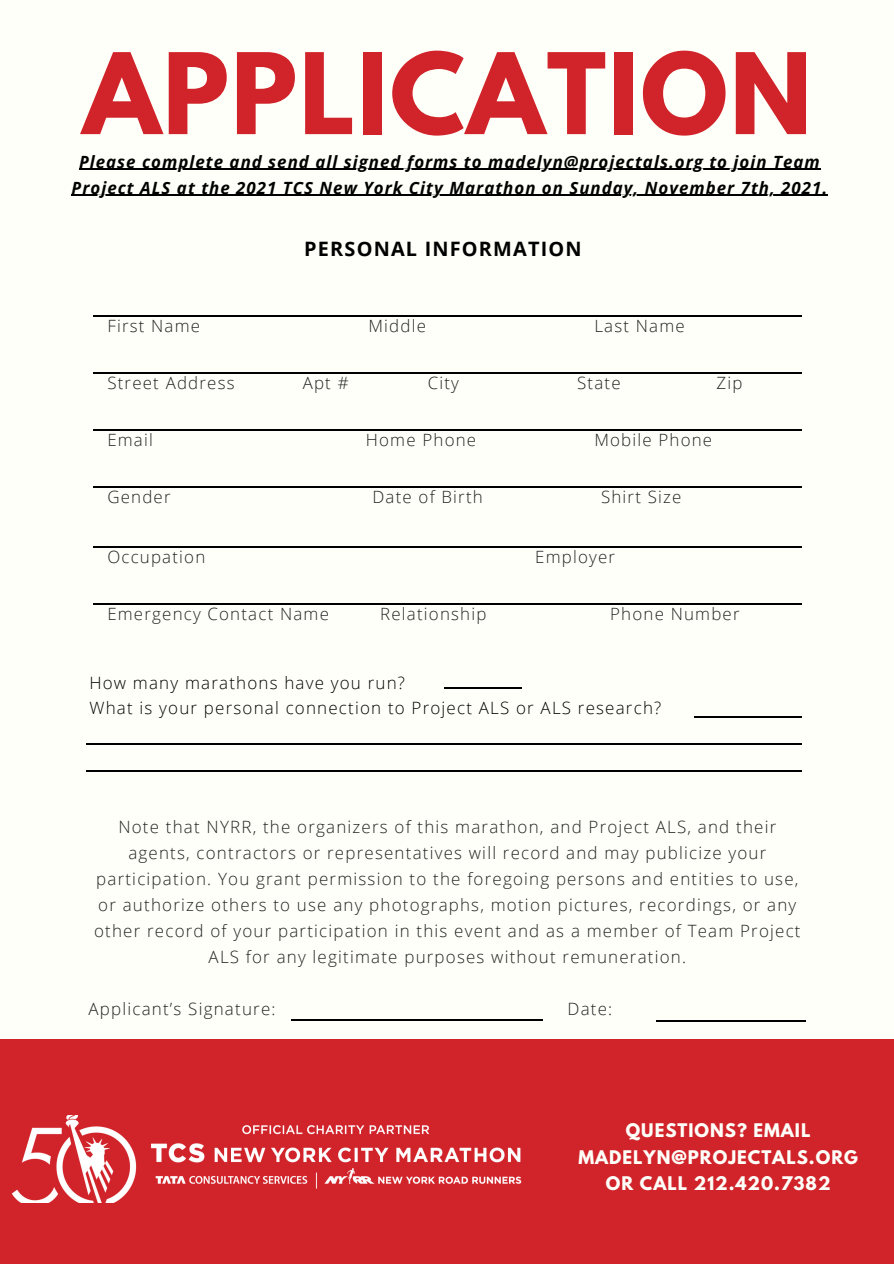
<style>
.page{position:relative;width:894px;height:1264px;background:#fff}
.page>*{position:absolute;margin:0;border:0;box-sizing:border-box;transform-origin:0 0}
.t1{font:700 99.3px "League Spartan";letter-spacing:.02em;color:#d1232a}
.t2{font:700 19.8px "Open Sans";letter-spacing:.06em;color:#000}
.t3{font:300 16.95px/26.1px "Open Sans";letter-spacing:.07em;color:#222;text-align:center}
.t4{font:300 16.95px "Open Sans";letter-spacing:.07em;color:#000}
.t5{font:italic 700 16.8px "Open Sans";letter-spacing:.06em;color:#000}
.t6{font:700 16.65px/26.4px "League Spartan";letter-spacing:.06em;color:#fffff9;text-align:center}
</style>
<div class="page">
<div style="left:0;top:0;width:893px;height:1263px;background:#fffff9"></div>
<div style="left:0;top:1039px;width:893px;height:224px;background:#d1232a"></div>
<img style="left:11px;top:1115px;width:511px;height:87px">
<hr style="left:79px;top:169px;width:741px;height:1px;background:#000">
<hr style="left:72px;top:195px;width:756px;height:1px;background:#000">
<hr style="left:93px;top:315px;width:708px;height:1px;background:#000">
<hr style="left:93px;top:372px;width:708px;height:1px;background:#000">
<hr style="left:93px;top:429px;width:708px;height:1px;background:#000">
<hr style="left:93px;top:486px;width:708px;height:2px;background:#000">
<hr style="left:93px;top:546px;width:708px;height:1px;background:#000">
<hr style="left:93px;top:604px;width:708px;height:1px;background:#000">
<hr style="left:443px;top:687px;width:78px;height:1px;background:#000">
<hr style="left:694px;top:716px;width:107px;height:1px;background:#000">
<hr style="left:86px;top:743px;width:715px;height:2px;background:#000">
<hr style="left:86px;top:770px;width:715px;height:1px;background:#000">
<hr style="left:291px;top:1019px;width:251px;height:1px;background:#000">
<hr style="left:656px;top:1020px;width:150px;height:1px;background:#000">
<p class="t1" style="left:83px;top:45px;width:730px">APPLICATION</p>
<p class="t5" style="left:79px;top:150px;width:742px">Please complete and send all signed forms to madelyn@projectals.org to join Team</p>
<p class="t5" style="left:72px;top:176px;width:757px">Project ALS at the 2021 TCS New York City Marathon on Sunday, November 7th, 2021.</p>
<p class="t2" style="left:304px;top:234px;width:279px">PERSONAL INFORMATION</p>
<p class="t3" style="left:107px;top:312px;width:94px">First Name</p>
<p class="t3" style="left:368px;top:312px;width:59px">Middle</p>
<p class="t3" style="left:594px;top:312px;width:92px">Last Name</p>
<p class="t3" style="left:107px;top:369px;width:129px">Street Address</p>
<p class="t3" style="left:302px;top:369px;width:47px">Apt #</p>
<p class="t3" style="left:427px;top:369px;width:33px">City</p>
<p class="t3" style="left:577px;top:369px;width:45px">State</p>
<p class="t3" style="left:716px;top:369px;width:27px">Zip</p>
<p class="t3" style="left:107px;top:426px;width:47px">Email</p>
<p class="t3" style="left:366px;top:426px;width:112px">Home Phone</p>
<p class="t3" style="left:594px;top:426px;width:119px">Mobile Phone</p>
<p class="t3" style="left:107px;top:483px;width:65px">Gender</p>
<p class="t3" style="left:372px;top:483px;width:112px">Date of Birth</p>
<p class="t3" style="left:601px;top:483px;width:82px">Shirt Size</p>
<p class="t3" style="left:107px;top:543px;width:99px">Occupation</p>
<p class="t3" style="left:535px;top:543px;width:81px">Employer</p>
<p class="t3" style="left:107px;top:600px;width:223px">Emergency Contact Name</p>
<p class="t3" style="left:380px;top:600px;width:108px">Relationship</p>
<p class="t3" style="left:610px;top:600px;width:131px">Phone Number</p>
<p class="t4" style="left:89px;top:670px;width:317px">How many marathons have you run?</p>
<p class="t4" style="left:89px;top:696px;width:573px">What is your personal connection to Project ALS or ALS research?</p>
<p class="t3" style="left:94px;top:813px;width:707px">Note that NYRR, the organizers of this marathon, and Project ALS, and their agents, contractors or representatives will record and may publicize your participation. You grant permission to the foregoing persons and entities to use, or authorize others to use any photographs, motion pictures, recordings, or any other record of your participation in this event and as a member of Team Project ALS for any legitimate purposes without remuneration.</p>
<p class="t3" style="left:88px;top:995px;width:188px">Applicant’s Signature:</p>
<p class="t3" style="left:567px;top:995px;width:46px">Date:</p>
<p class="t6" style="left:578px;top:1119px;width:281px">QUESTIONS? EMAIL<br>MADELYN@PROJECTALS.ORG</p>
<p class="t6" style="left:605px;top:1172px;width:226px">OR CALL 212.420.7382</p>
</div>
